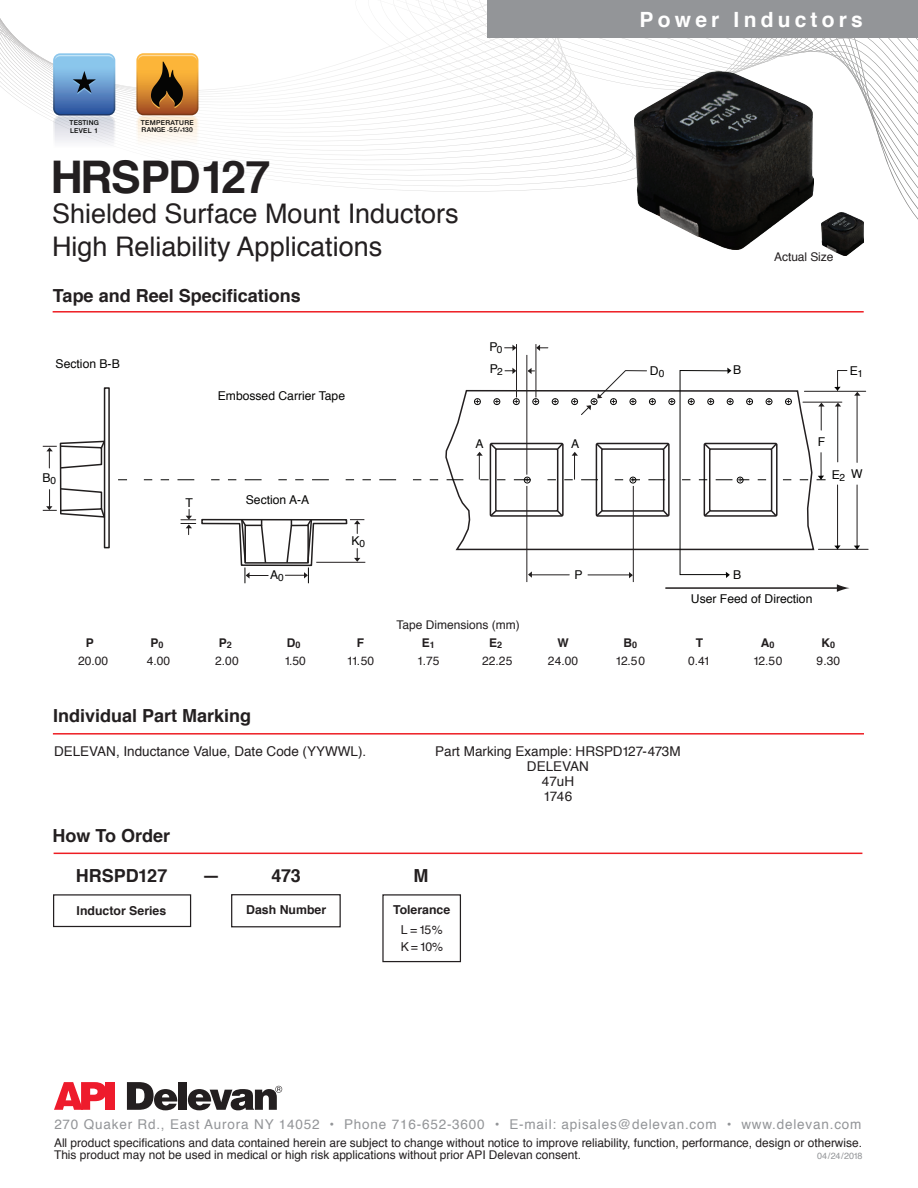
<style>
.page{position:relative;width:918px;height:1188px;background:#fff}
.page>*{position:absolute;margin:0;border:0;box-sizing:border-box;transform-origin:0 0}
.t1{font:700 45px "Helvetica";letter-spacing:-.04em;color:#231f20}
.t2{font:27px/32.4px "Helvetica";color:#231f20}
.t3{font:700 21px "Helvetica";letter-spacing:.2em;color:#fff}
.t4{font:700 18px "Helvetica";color:#231f20}
.t5{font:13.5px "Helvetica";letter-spacing:.06em;color:#939598}
.t6{font:13.5px/15px "Helvetica";color:#231f20;text-align:center}
.t7{font:700 12.3px "Helvetica";color:#231f20}
.t8{font:12.3px/17.5px "Helvetica";color:#231f20}
.t9{font:12.15px/23.7px "Helvetica";color:#050504}
.t10{font:12px/12px "Helvetica";color:#231f20}
.t11{font:700 12px "Helvetica";color:#231f20}
.t12{font:9px "Helvetica";letter-spacing:-.03em;color:#939598}
.t13{font:500 6.75px/7.2px "Helvetica Neue LT Std";letter-spacing:.05em;color:#050504}
.t14{font:500 6.75px/7.2px "Helvetica Neue LT Std";letter-spacing:.05em;color:#050605}
.s1{font-size:4.8px}
</style>
<div class="page">
<hr style="left:818px;top:549px;width:50px;height:1px;background:#211e1e">
<hr style="left:804px;top:391px;width:62px;height:1px;background:#211e1e">
<hr style="left:857px;top:393px;width:1px;height:69px;background:#211e1e">
<hr style="left:857px;top:485px;width:1px;height:64px;background:#211e1e">
<svg style="left:854px;top:545px;width:6px;height:4px"></svg>
<hr style="left:837px;top:485px;width:1px;height:64px;background:#211e1e">
<svg style="left:834px;top:545px;width:7px;height:4px"></svg>
<svg style="left:854px;top:392px;width:6px;height:4px"></svg>
<hr style="left:803px;top:402px;width:39px;height:1px;background:#211e1e">
<hr style="left:837px;top:404px;width:1px;height:58px;background:#211e1e">
<svg style="left:835px;top:403px;width:6px;height:4px"></svg>
<svg style="left:834px;top:370px;width:14px;height:21px"></svg>
<svg style="left:818px;top:403px;width:7px;height:27px"></svg>
<svg style="left:817px;top:453px;width:9px;height:27px"></svg>
<hr style="left:526px;top:355px;width:1px;height:120px;background:#231f20">
<hr style="left:666px;top:587px;width:173px;height:2px;background:#211e1e">
<svg style="left:837px;top:584px;width:13px;height:8px"></svg>
<hr style="left:516px;top:344px;width:1px;height:53px;background:#231f20">
<hr style="left:536px;top:344px;width:1px;height:53px;background:#231f20">
<svg style="left:505px;top:345px;width:11px;height:6px"></svg>
<svg style="left:536px;top:345px;width:12px;height:6px"></svg>
<div style="left:104px;top:387px;width:6px;height:161px;border:2px solid #211e1e"></div>
<svg style="left:43px;top:439px;width:63px;height:80px"></svg>
<svg style="left:118px;top:368px;width:690px;height:215px"></svg>
<svg style="left:0;top:0;width:918px;height:248px"></svg>
<hr style="left:53px;top:733px;width:811px;height:2px;background:#ee1d23">
<hr style="left:54px;top:853px;width:808px;height:1px;background:#ee1d23">
<div style="left:53px;top:894px;width:138px;height:33px;border:1px solid #231f20"></div>
<div style="left:382px;top:894px;width:79px;height:68px;border:1px solid #231f20"></div>
<div style="left:231px;top:894px;width:110px;height:33px;border:1px solid #231f20"></div>
<hr style="left:53px;top:311px;width:811px;height:2px;background:#ee1d23">
<svg style="left:54px;top:1082px;width:52px;height:28px"></svg>
<div style="left:106px;top:1082px;width:9px;height:28px;background:#ee1b2c"></div>
<svg style="left:127px;top:1082px;width:50px;height:28px"></svg>
<div style="left:179px;top:1082px;width:8px;height:28px;background:#231f20"></div>
<svg style="left:188px;top:1086px;width:94px;height:24px"></svg>
<img style="left:821px;top:213px;width:43px;height:42px">
<h3 class="t3" style="left:640px;top:3px;width:225px">Power Inductors</h3>
<p class="t14" style="left:69px;top:119px;width:31px">TESTING<br>LEVEL 1</p>
<p class="t13" style="left:141px;top:119px;width:54px">TEMPERATURE<br>RANGE <span class="s1">-</span>55/<span class="s1">+</span>130</p>
<h1 class="t1" style="left:50px;top:141px;width:221px">HRSPD127</h1>
<h2 class="t2" style="left:52px;top:198px;width:408px">Shielded Surface Mount Inductors<br>High Reliability Applications</h2>
<h3 class="t4" style="left:53px;top:281px;width:249px">Tape and Reel Specifications</h3>
<p class="t9" style="left:56px;top:352px;width:66px">Section B-B</p>
<p class="t9" style="left:42px;top:466px;width:15px">B<sub>0</sub></p>
<p class="t9" style="left:218px;top:384px;width:129px">Embossed Carrier Tape</p>
<p class="t9" style="left:186px;top:491px;width:9px">T</p>
<p class="t9" style="left:246px;top:488px;width:65px">Section A-A</p>
<p class="t9" style="left:270px;top:563px;width:15px">A<sub>0</sub></p>
<p class="t9" style="left:352px;top:530px;width:15px">K<sub>0</sub></p>
<p class="t9" style="left:490px;top:335px;width:14px">P<sub>0</sub></p>
<p class="t9" style="left:490px;top:358px;width:14px">P<sub>2</sub></p>
<p class="t9" style="left:476px;top:432px;width:10px">A</p>
<p class="t9" style="left:571px;top:432px;width:10px">A</p>
<p class="t10" style="left:774px;top:251px;width:61px">Actual Size</p>
<p class="t9" style="left:733px;top:358px;width:10px">B</p>
<p class="t9" style="left:650px;top:359px;width:16px">D<sub>0</sub></p>
<p class="t9" style="left:850px;top:359px;width:15px">E<sub>1</sub></p>
<p class="t9" style="left:818px;top:431px;width:9px">F</p>
<p class="t9" style="left:832px;top:463px;width:32px">E<sub>2</sub> W</p>
<p class="t9" style="left:575px;top:563px;width:10px">P</p>
<p class="t9" style="left:691px;top:563px;width:123px;text-indent:42px">B<br>User Feed of Direction</p>
<p class="t10" style="left:397px;top:619px;width:125px">Tape Dimensions (mm)</p>
<p class="t11" style="left:86px;top:633px;width:10px">P</p>
<p class="t11" style="left:150px;top:633px;width:15px">P<sub>0</sub></p>
<p class="t11" style="left:219px;top:633px;width:15px">P<sub>2</sub></p>
<p class="t11" style="left:287px;top:633px;width:15px">D<sub>0</sub></p>
<p class="t11" style="left:357px;top:633px;width:9px">F</p>
<p class="t11" style="left:422px;top:633px;width:15px">E<sub>1</sub></p>
<p class="t11" style="left:489px;top:633px;width:15px">E<sub>2</sub></p>
<p class="t11" style="left:557px;top:633px;width:13px">W</p>
<p class="t11" style="left:624px;top:633px;width:15px">B<sub>0</sub></p>
<p class="t11" style="left:696px;top:633px;width:9px">T</p>
<p class="t11" style="left:761px;top:633px;width:15px">A<sub>0</sub></p>
<p class="t11" style="left:822px;top:633px;width:15px">K<sub>0</sub></p>
<p class="t10" style="left:78px;top:655px;width:32px">20.00</p>
<p class="t10" style="left:147px;top:655px;width:25px">4.00</p>
<p class="t10" style="left:215px;top:655px;width:25px">2.00</p>
<p class="t10" style="left:285px;top:655px;width:23px">1.50</p>
<p class="t10" style="left:347px;top:655px;width:29px">11.50</p>
<p class="t10" style="left:417px;top:655px;width:24px">1.75</p>
<p class="t10" style="left:482px;top:655px;width:32px">22.25</p>
<p class="t10" style="left:548px;top:655px;width:32px">24.00</p>
<p class="t10" style="left:616px;top:655px;width:31px">12.50</p>
<p class="t10" style="left:688px;top:655px;width:24px">0.41</p>
<p class="t10" style="left:753px;top:655px;width:31px">12.50</p>
<p class="t10" style="left:817px;top:655px;width:25px">9.30</p>
<h3 class="t4" style="left:53px;top:701px;width:200px">Individual Part Marking</h3>
<p class="t6" style="left:54px;top:744px;width:314px">DELEVAN, Inductance Value, Date Code (YYWWL).</p>
<p class="t6" style="left:435px;top:744px;width:247px">Part Marking Example: HRSPD127-473M<br>DELEVAN<br>47uH<br>1746</p>
<h3 class="t4" style="left:52px;top:821px;width:119px">How To Order</h3>
<h3 class="t4" style="left:76px;top:861px;width:93px">HRSPD127</h3>
<h3 class="t4" style="left:202px;top:861px;width:19px">—</h3>
<h3 class="t4" style="left:272px;top:861px;width:31px">473</h3>
<h3 class="t4" style="left:413px;top:861px;width:16px">M</h3>
<p class="t7" style="left:77px;top:900px;width:91px">Inductor Series</p>
<p class="t8" style="left:401px;top:921px;width:44px">L=15%<br>K=10%</p>
<p class="t7" style="left:246px;top:900px;width:82px">Dash Number</p>
<p class="t7" style="left:393px;top:899px;width:59px">Tolerance</p>
<p class="t5" style="left:54px;top:1114px;width:809px">270 Quaker Rd., East Aurora NY 14052 • Phone 716-652-3600 • E-mail: apisales@delevan.com • www.delevan.com</p>
<p class="t10" style="left:54px;top:1137px;width:810px">All product specifications and data contained herein are subject to change without notice to improve reliability, function, performance, design or otherwise.<br>This product may not be used in medical or high risk applications without prior API Delevan consent.</p>
<p class="t12" style="left:817px;top:1149px;width:47px">04/24/2018</p>
</div>
